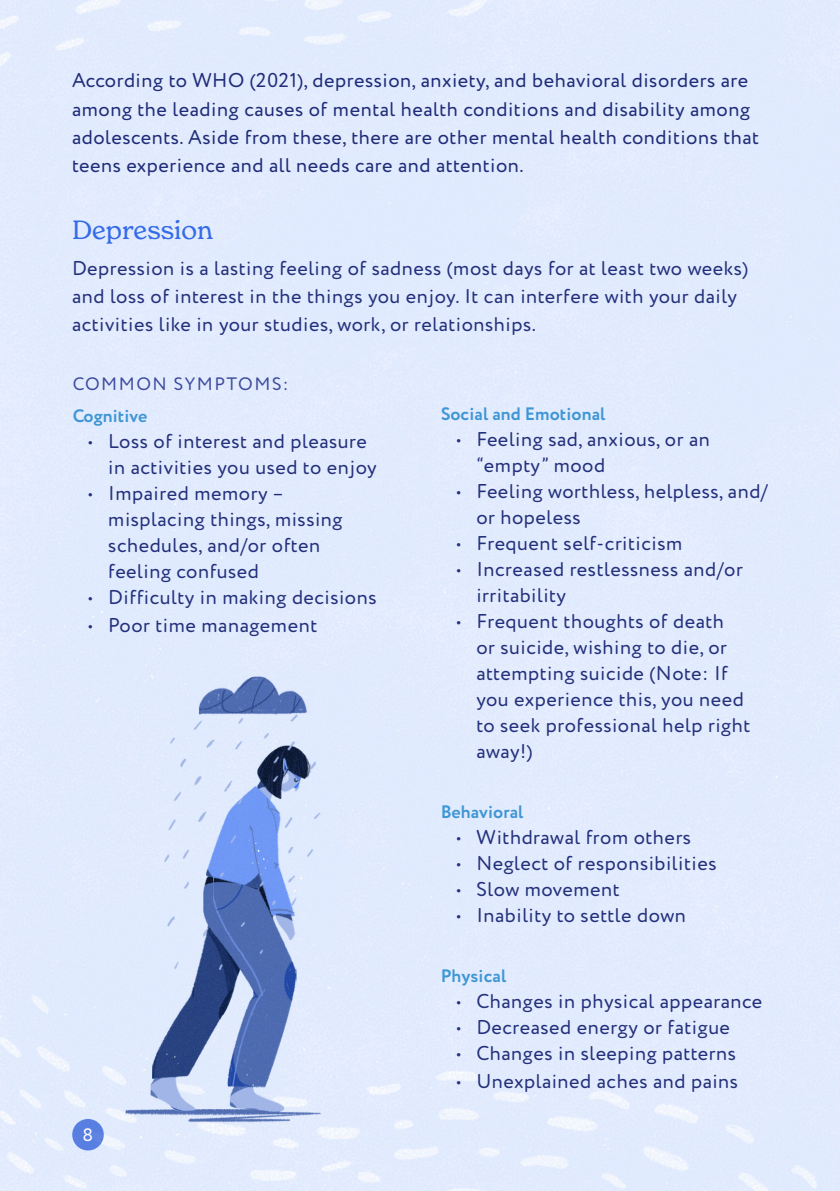
<style>
.page{position:relative;width:840px;height:1191px;background:#fff}
.page>*{position:absolute;margin:0;border:0;box-sizing:border-box;transform-origin:0 0}
.t1{font:26px "New Spirit";color:#3168e8}
.t2{font:20px/26px "Circe Rounded";letter-spacing:.025em;color:#202c78}
.t3{font:700 18px "Circe";letter-spacing:.005em;color:#3b94d4}
.t4{font:18px "Circe Rounded";letter-spacing:.085em;color:#3a479c}
.t5{font:18px "Circe Rounded";color:#fff}
</style>
<div class="page">
<div style="left:0;top:0;width:839px;height:1191px;background:#e1ebfe"></div>
<div style="left:72px;top:1119px;width:32px;height:31px;background:#587fe1;border-radius:50%"></div>
<p class="t2" style="left:72px;top:67px;width:688px;line-height:28px">According to WHO (2021), depression, anxiety, and behavioral disorders are among the leading causes of mental health conditions and disability among adolescents. Aside from these, there are other mental health conditions that teens experience and all needs care and attention.</p>
<h1 class="t1" style="left:72px;top:214px;width:142px">Depression</h1>
<p class="t2" style="left:72px;top:255px;width:677px;line-height:28px">Depression is a lasting feeling of sadness (most days for at least two weeks) and loss of interest in the things you enjoy. It can interfere with your daily activities like in your studies, work, or relationships.</p>
<p class="t4" style="left:72px;top:374px;width:218px">COMMON SYMPTOMS:</p>
<p class="t3" style="left:72px;top:404px;width:76px">Cognitive</p>
<p class="t2" style="left:108px;top:429px;width:270px;text-indent:-20px">• Loss of interest and pleasure in activities you used to enjoy</p>
<p class="t2" style="left:108px;top:481px;width:236px;text-indent:-20px">• Impaired memory – misplacing things, missing schedules, and/or often feeling confused</p>
<p class="t2" style="left:88px;top:585px;width:290px">• Difficulty in making decisions</p>
<p class="t2" style="left:88px;top:613px;width:230px">• Poor time management</p>
<p class="t5" style="left:83px;top:1124px;width:12px">8</p>
<p class="t3" style="left:440px;top:401px;width:167px">Social and Emotional</p>
<p class="t2" style="left:476px;top:426px;width:235px;text-indent:-20px">• Feeling sad, anxious, or an “empty” mood</p>
<p class="t2" style="left:476px;top:478px;width:293px;text-indent:-20px">• Feeling worthless, helpless, and/ or hopeless</p>
<p class="t2" style="left:456px;top:530px;width:227px">• Frequent self-criticism</p>
<p class="t2" style="left:476px;top:556px;width:268px;text-indent:-20px">• Increased restlessness and/or irritability</p>
<p class="t2" style="left:476px;top:608px;width:275px;text-indent:-20px">• Frequent thoughts of death<br>or suicide, wishing to die, or attempting suicide (Note: If you experience this, you need to seek professional help right away!)</p>
<p class="t3" style="left:440px;top:799px;width:85px">Behavioral</p>
<p class="t2" style="left:456px;top:824px;width:236px">• Withdrawal from others</p>
<p class="t2" style="left:456px;top:850px;width:261px">• Neglect of responsibilities</p>
<p class="t2" style="left:456px;top:876px;width:165px">• Slow movement</p>
<p class="t2" style="left:456px;top:902px;width:231px">• Inability to settle down</p>
<p class="t3" style="left:440px;top:963px;width:67px">Physical</p>
<p class="t2" style="left:456px;top:988px;width:307px">• Changes in physical appearance</p>
<p class="t2" style="left:456px;top:1014px;width:275px">• Decreased energy or fatigue</p>
<p class="t2" style="left:456px;top:1040px;width:281px">• Changes in sleeping patterns</p>
<p class="t2" style="left:456px;top:1068px;width:283px">• Unexplained aches and pains</p>
</div>
